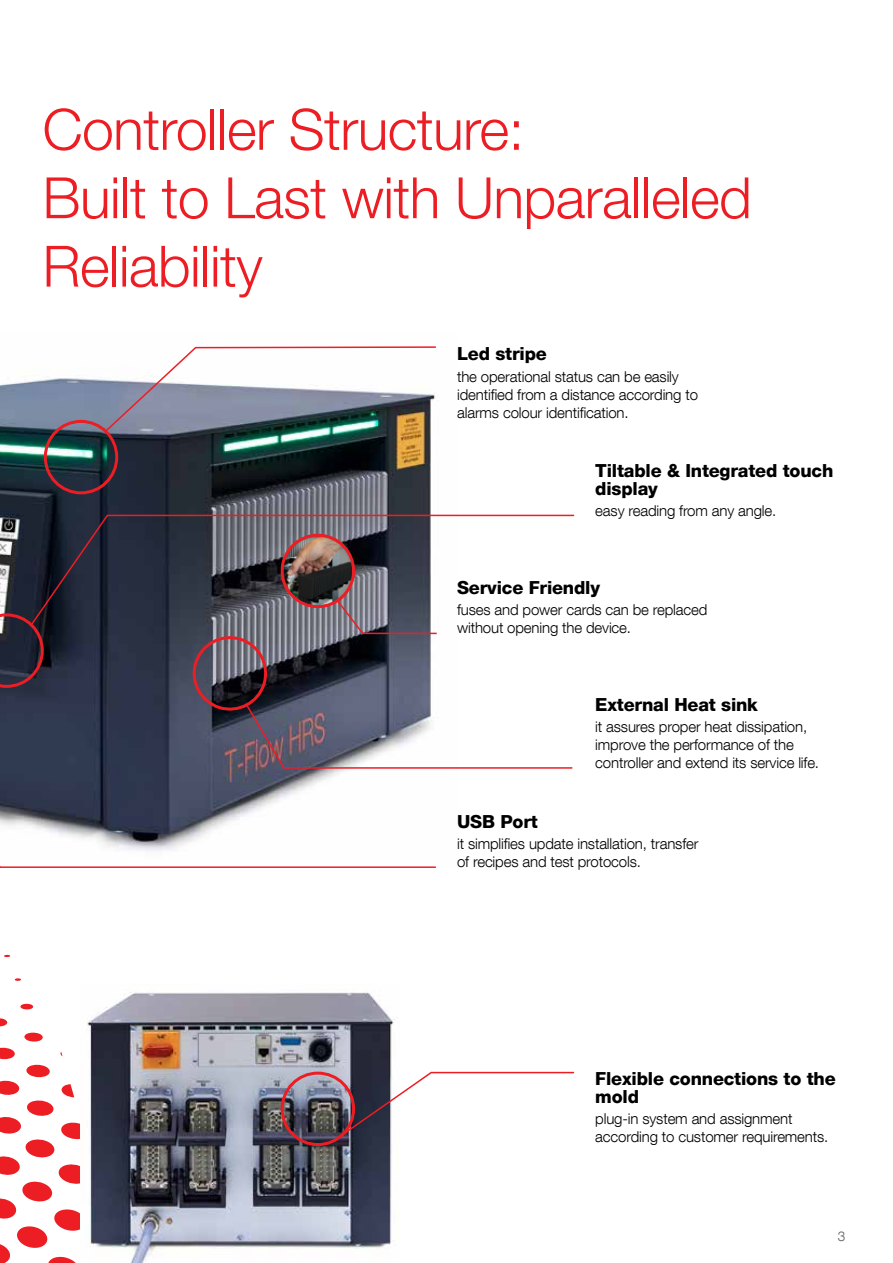
<style>
.page{position:relative;width:893px;height:1263px;background:#fff}
.page>*{position:absolute;margin:0;border:0;box-sizing:border-box;transform-origin:0 0}
.t1{font:300 57px/68.4px "Helvetica Neue LT Com";letter-spacing:-.01em;color:#ed1d24}
.t2{font:800 18px/18px "Helvetica Neue LT Com";letter-spacing:-.01em;color:#000}
.t3{font:300 15px/18px "Helvetica Neue LT Com";letter-spacing:-.01em;color:#000}
.t4{font:300 13.5px "Helvetica Neue LT Com";color:#58595b}
</style>
<div class="page">
<svg style="left:0;top:1032px;width:80px;height:231px"></svg>
<svg style="left:20px;top:1003px;width:14px;height:7px"></svg>
<img style="left:87px;top:992px;width:308px;height:271px">
<img style="left:0;top:376px;width:431px;height:209px">
<div style="left:44px;top:420px;width:74px;height:74px;border:3px solid #ed1d24;border-radius:50%"></div>
<svg style="left:103px;top:346px;width:333px;height:88px"></svg>
<svg style="left:20px;top:585px;width:416px;height:283px"></svg>
<svg style="left:30px;top:514px;width:545px;height:112px"></svg>
<svg style="left:186px;top:528px;width:388px;height:241px"></svg>
<img style="left:0;top:558px;width:20px;height:613px">
<div style="left:281px;top:1071px;width:74px;height:75px;border:3px solid #ed1d24;border-radius:50%"></div>
<svg style="left:342px;top:1071px;width:233px;height:65px"></svg>
<h1 class="t1" style="left:43px;top:94px;width:711px">Controller Structure:<br>Built to Last with Unparalleled<br>Reliability</h1>
<p class="t2" style="left:457px;top:345px;width:91px">Led stripe</p>
<p class="t3" style="left:457px;top:367px;width:242px">the operational status can be easily identified from a distance according to alarms colour identification.</p>
<p class="t2" style="left:595px;top:462px;width:240px">Tiltable &amp; Integrated touch display</p>
<p class="t3" style="left:595px;top:502px;width:183px">easy reading from any angle.</p>
<p class="t2" style="left:457px;top:579px;width:144px">Service Friendly</p>
<p class="t3" style="left:457px;top:601px;width:252px">fuses and power cards can be replaced without opening the device.</p>
<p class="t2" style="left:595px;top:696px;width:164px">External Heat sink</p>
<p class="t3" style="left:595px;top:718px;width:225px">it assures proper heat dissipation, improve the performance of the controller and extend its service life.</p>
<p class="t2" style="left:457px;top:813px;width:82px">USB Port</p>
<p class="t3" style="left:457px;top:835px;width:243px">it simplifies update installation, transfer of recipes and test protocols.</p>
<p class="t2" style="left:595px;top:1069px;width:242px">Flexible connections to the mold</p>
<p class="t3" style="left:595px;top:1109px;width:235px">plug-in system and assignment according to customer requirements.</p>
<p class="t4" style="left:838px;top:1227px;width:9px">3</p>
</div>
